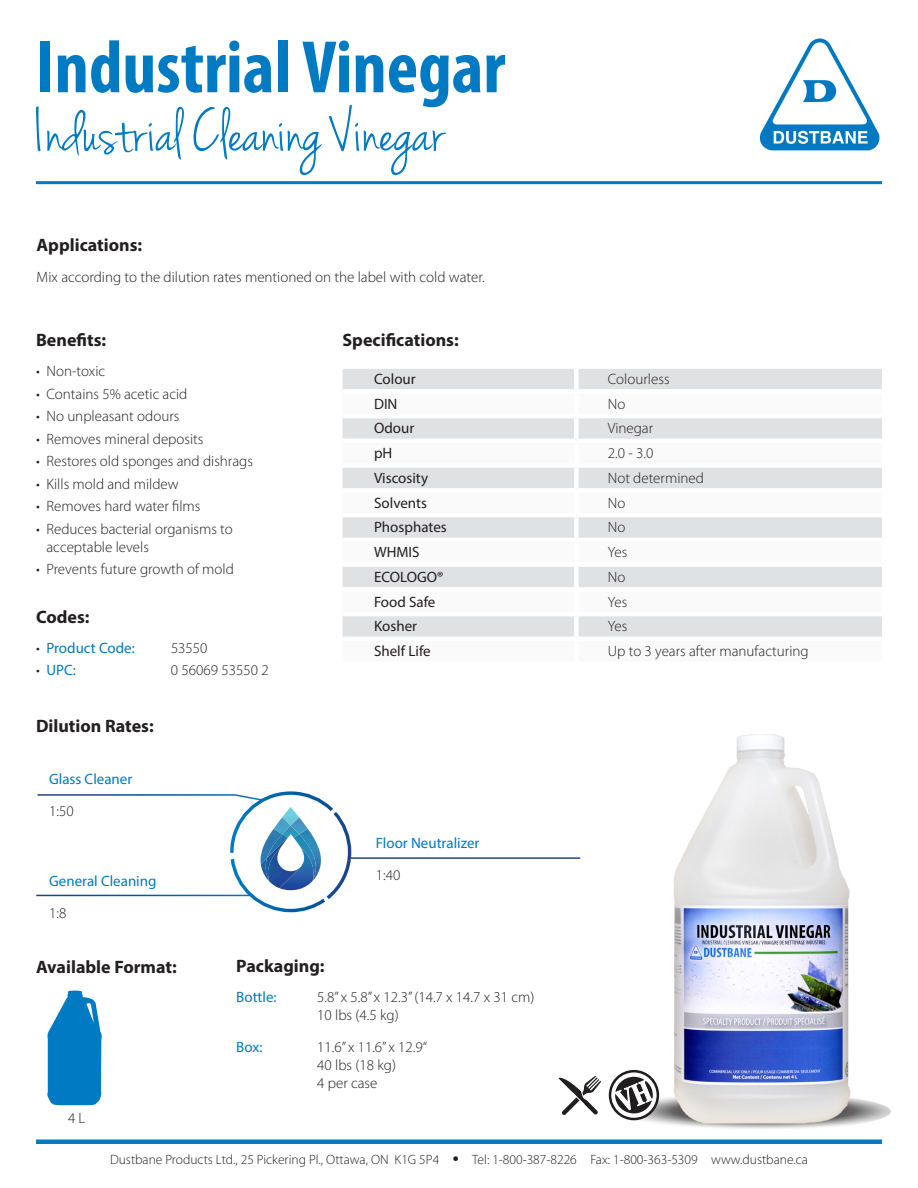
<style>
.page{position:relative;width:918px;height:1188px;background:#fff}
.page>*{position:absolute;margin:0;border:0;box-sizing:border-box;transform-origin:0 0}
.Product_Name{font:700 condensed 75px "Myriad Pro";color:#007ac2}
.Product_Description{font:63px "Jenna Sue";color:#007ac2}
.Subheader{font:700 18px "Myriad Pro";color:#231f20}
.bullet_list{font:300 15px/18px "Myriad Pro";color:#231f20}
.body_text_10_12{font:300 15px/18px "Myriad Pro";color:#231f20}
.table_text{font:300 15px "Myriad Pro";color:#231f20}
.table_text-2{font:15px "Myriad Pro";color:#231f20}
.body_text_10_12-2{font:15px "Myriad Pro";color:#007ac2}
.bullet_list-2{font:15px "Myriad Pro";color:#007ac2}
.t1{font:300 13.5px "Myriad Pro";color:#231f20}
.s1{font-weight:300;color:#231f20}
.s2{font-weight:900;font-size:16.5px}
</style>
<div class="page">
<hr style="left:36px;top:1140px;width:846px;height:4px;background:#007ac2">
<svg style="left:759px;top:38px;width:121px;height:113px"></svg>
<hr style="left:36px;top:181px;width:846px;height:3px;background:#007ac2">
<img style="left:608px;top:1092px;width:283px;height:31px">
<img style="left:656px;top:734px;width:210px;height:395px">
<div style="left:343px;top:369px;width:539px;height:20px;background:#e0e1e3"></div>
<svg style="left:343px;top:418px;width:539px;height:219px;fill:#e0e1e3"></svg>
<div style="left:574px;top:369px;width:5px;height:20px;background:#fff"></div>
<div style="left:574px;top:418px;width:5px;height:21px;background:#fff"></div>
<hr style="left:343px;top:439px;width:233px;height:4px;background:#fff">
<hr style="left:576px;top:439px;width:306px;height:4px;background:#fff">
<div style="left:574px;top:443px;width:5px;height:20px;background:#fff"></div>
<div style="left:343px;top:463px;width:233px;height:5px;background:#fff"></div>
<div style="left:576px;top:463px;width:306px;height:5px;background:#fff"></div>
<div style="left:574px;top:468px;width:5px;height:20px;background:#fff"></div>
<div style="left:343px;top:488px;width:233px;height:5px;background:#fff"></div>
<div style="left:576px;top:488px;width:306px;height:5px;background:#fff"></div>
<div style="left:574px;top:493px;width:5px;height:20px;background:#fff"></div>
<hr style="left:343px;top:513px;width:233px;height:4px;background:#fff">
<hr style="left:576px;top:513px;width:306px;height:4px;background:#fff">
<div style="left:574px;top:517px;width:5px;height:21px;background:#fff"></div>
<hr style="left:343px;top:538px;width:233px;height:4px;background:#fff">
<hr style="left:576px;top:538px;width:306px;height:4px;background:#fff">
<div style="left:574px;top:542px;width:5px;height:20px;background:#fff"></div>
<div style="left:343px;top:562px;width:233px;height:5px;background:#fff"></div>
<div style="left:576px;top:562px;width:306px;height:5px;background:#fff"></div>
<div style="left:574px;top:567px;width:5px;height:20px;background:#fff"></div>
<div style="left:343px;top:587px;width:233px;height:5px;background:#fff"></div>
<div style="left:576px;top:587px;width:306px;height:5px;background:#fff"></div>
<div style="left:574px;top:592px;width:5px;height:20px;background:#fff"></div>
<hr style="left:343px;top:612px;width:233px;height:4px;background:#fff">
<hr style="left:576px;top:612px;width:306px;height:4px;background:#fff">
<div style="left:574px;top:616px;width:5px;height:21px;background:#fff"></div>
<svg style="left:47px;top:991px;width:55px;height:114px"></svg>
<svg style="left:36px;top:791px;width:317px;height:122px"></svg>
<hr style="left:36px;top:895px;width:216px;height:1px;background:#fff">
<svg style="left:610px;top:1071px;width:48px;height:48px"></svg>
<div style="left:609px;top:1070px;width:50px;height:50px;border:3px solid #201d1e;border-radius:50%"></div>
<div style="left:615px;top:1077px;width:38px;height:36px;background:#201d1e;border-radius:50%"></div>
<svg style="left:613px;top:1079px;width:41px;height:31px"></svg>
<svg style="left:559px;top:1076px;width:42px;height:39px"></svg>
<p class="Product_Name" style="left:36px;top:20px;width:471px">Industrial Vinegar</p>
<p class="Product_Description" style="left:36px;top:96px;width:410px">Industrial Cleaning Vinegar</p>
<p class="Subheader" style="left:37px;top:233px;width:107px">Applications:</p>
<p class="body_text_10_12" style="left:37px;top:268px;width:450px">Mix according to the dilution rates mentioned on the label with cold water.</p>
<p class="Subheader" style="left:36px;top:329px;width:72px">Benefits:</p>
<p class="bullet_list" style="left:36px;top:362px;width:71px">• Non-toxic</p>
<p class="bullet_list" style="left:36px;top:385px;width:153px">• Contains 5% acetic acid</p>
<p class="bullet_list" style="left:36px;top:407px;width:145px">• No unpleasant odours</p>
<p class="bullet_list" style="left:36px;top:430px;width:169px">• Removes mineral deposits</p>
<p class="bullet_list" style="left:36px;top:452px;width:218px">• Restores old sponges and dishrags</p>
<p class="bullet_list" style="left:36px;top:475px;width:144px">• Kills mold and mildew</p>
<p class="bullet_list" style="left:36px;top:497px;width:166px">• Removes hard water films</p>
<p class="bullet_list" style="left:46px;top:520px;width:188px;text-indent:-10px">• Reduces bacterial organisms to acceptable levels</p>
<p class="bullet_list" style="left:36px;top:560px;width:199px">• Prevents future growth of mold</p>
<p class="Subheader" style="left:36px;top:605px;width:55px">Codes:</p>
<p class="bullet_list-2" style="left:36px;top:639px;width:100px"><span class="s1">•</span> Product Code:</p>
<p class="bullet_list" style="left:171px;top:639px;width:38px">53550</p>
<p class="bullet_list-2" style="left:36px;top:661px;width:41px"><span class="s1">•</span> UPC:</p>
<p class="bullet_list" style="left:171px;top:661px;width:99px">0 56069 53550 2</p>
<p class="Subheader" style="left:36px;top:714px;width:119px">Dilution Rates:</p>
<p class="body_text_10_12-2" style="left:49px;top:770px;width:85px">Glass Cleaner</p>
<p class="body_text_10_12" style="left:49px;top:802px;width:26px">1:50</p>
<p class="body_text_10_12-2" style="left:49px;top:872px;width:109px">General Cleaning</p>
<p class="body_text_10_12" style="left:49px;top:903px;width:19px">1:8</p>
<p class="Subheader" style="left:343px;top:329px;width:118px">Specifications:</p>
<p class="table_text-2" style="left:374px;top:370px;width:43px">Colour</p>
<p class="table_text" style="left:608px;top:370px;width:63px">Colourless</p>
<p class="table_text-2" style="left:374px;top:394px;width:25px">DIN</p>
<p class="table_text" style="left:608px;top:395px;width:19px">No</p>
<p class="table_text-2" style="left:374px;top:419px;width:42px">Odour</p>
<p class="table_text" style="left:608px;top:419px;width:47px">Vinegar</p>
<p class="table_text-2" style="left:374px;top:444px;width:20px">pH</p>
<p class="table_text" style="left:608px;top:444px;width:47px">2.0 - 3.0</p>
<p class="table_text-2" style="left:374px;top:469px;width:56px">Viscosity</p>
<p class="table_text" style="left:608px;top:469px;width:98px">Not determined</p>
<p class="table_text-2" style="left:374px;top:493px;width:55px">Solvents</p>
<p class="table_text" style="left:608px;top:494px;width:19px">No</p>
<p class="table_text-2" style="left:374px;top:518px;width:74px">Phosphates</p>
<p class="table_text" style="left:608px;top:518px;width:19px">No</p>
<p class="table_text-2" style="left:374px;top:543px;width:47px">WHMIS</p>
<p class="table_text" style="left:608px;top:543px;width:21px">Yes</p>
<p class="table_text-2" style="left:374px;top:568px;width:71px">ECOLOGO®</p>
<p class="table_text" style="left:608px;top:568px;width:19px">No</p>
<p class="table_text-2" style="left:374px;top:592px;width:63px">Food Safe</p>
<p class="table_text" style="left:608px;top:593px;width:21px">Yes</p>
<p class="table_text-2" style="left:374px;top:617px;width:45px">Kosher</p>
<p class="table_text" style="left:608px;top:617px;width:21px">Yes</p>
<p class="table_text-2" style="left:374px;top:642px;width:58px">Shelf Life</p>
<p class="table_text" style="left:608px;top:642px;width:202px">Up to 3 years after manufacturing</p>
<p class="body_text_10_12-2" style="left:376px;top:834px;width:105px">Floor Neutralizer</p>
<p class="body_text_10_12" style="left:376px;top:865px;width:26px">1:40</p>
<p class="Subheader" style="left:36px;top:955px;width:142px">Available Format:</p>
<p class="body_text_10_12" style="left:68px;top:1109px;width:19px">4 L</p>
<p class="Subheader" style="left:236px;top:954px;width:90px">Packaging:</p>
<p class="body_text_10_12-2" style="left:236px;top:988px;width:42px">Bottle:</p>
<p class="body_text_10_12" style="left:317px;top:988px;width:219px">5.8” x 5.8” x 12.3” (14.7 x 14.7 x 31 cm)<br>10 lbs (4.5 kg)</p>
<p class="body_text_10_12-2" style="left:236px;top:1037px;width:28px">Box:</p>
<p class="body_text_10_12" style="left:317px;top:1037px;width:111px">11.6” x 11.6” x 12.9“<br>40 lbs (18 kg)<br>4 per case</p>
<p class="t1" style="left:110px;top:1152px;width:699px">Dustbane Products Ltd., 25 Pickering Pl., Ottawa, ON K1G 5P4 <span class="s2">•</span> Tel: 1-800-387-8226 Fax: 1-800-363-5309 www.dustbane.ca</p>
</div>
